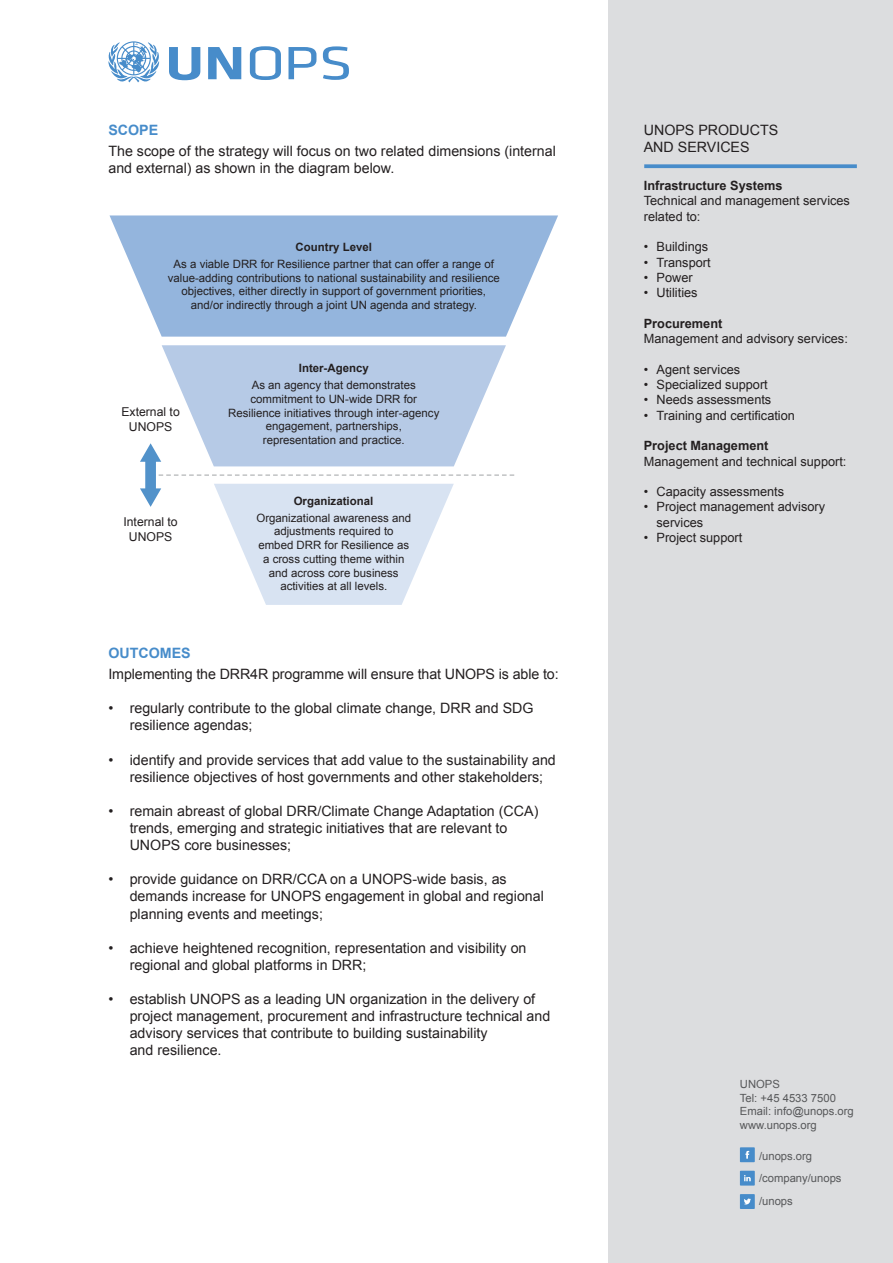
<style>
.page{position:relative;width:893px;height:1263px;background:#fff}
.page>*{position:absolute;margin:0;border:0;box-sizing:border-box;transform-origin:0 0}
.BODY_TEXT{font:14.25px/17.1px "Arial";color:#231f20}
.BOX_HEADLINE{font:14.25px/17.1px "Arial";color:#231f20}
.t1{font:700 14.25px "Arial";color:#478cca}
.BOX_BODY_TEXT{font:12.75px/15.3px "Arial";color:#231f20}
.BOX_BODY_TEXT_BOLD{font:700 12.75px "Arial";color:#231f20}
.t2{font:12.15px/14.7px "Arial";color:#231f20;text-align:center}
.t3{font:11.4px/13.8px "Arial";color:#231f20;text-align:center}
.t4{font:11.25px/13.5px "Arial";color:#57585a}
.s1{font-weight:700}
</style>
<div class="page">
<div style="left:608px;top:0;width:285px;height:1263px;background:#dcdddf"></div>
<svg style="left:108px;top:41px;width:52px;height:42px"></svg>
<svg style="left:169px;top:47px;width:31px;height:33px"></svg>
<svg style="left:208px;top:47px;width:33px;height:32px"></svg>
<svg style="left:288px;top:47px;width:28px;height:32px"></svg>
<svg style="left:250px;top:46px;width:31px;height:34px"></svg>
<svg style="left:323px;top:46px;width:26px;height:34px"></svg>
<div style="left:740px;top:1147px;width:15px;height:15px;background:#478cca"></div>
<svg style="left:745px;top:1151px;width:4px;height:8px"></svg>
<div style="left:740px;top:1171px;width:15px;height:14px;background:#478cca"></div>
<svg style="left:744px;top:1175px;width:7px;height:6px"></svg>
<div style="left:740px;top:1194px;width:15px;height:15px;background:#478cca"></div>
<svg style="left:744px;top:1198px;width:7px;height:6px"></svg>
<svg style="left:110px;top:215px;width:448px;height:122px;background:#a0bde1"></svg>
<svg style="left:214px;top:484px;width:240px;height:121px"></svg>
<svg style="left:158px;top:475px;width:357px;height:1px"></svg>
<div style="left:145px;top:459px;width:11px;height:32px;background:#5292ca"></div>
<svg style="left:140px;top:345px;width:366px;height:121px"></svg>
<svg style="left:140px;top:488px;width:21px;height:19px"></svg>
<svg style="left:644px;top:164px;width:213px;height:4px"></svg>
<p class="t1" style="left:108px;top:120px;width:51px">SCOPE</p>
<p class="BODY_TEXT" style="left:108px;top:142px;width:449px">The scope of the strategy will focus on two related dimensions (internal and external) as shown in the diagram below.</p>
<p class="t3" style="left:174px;top:239px;width:322px;line-height:16.8px"><span class="s1">Country Level<br></span>As a viable DRR for Resilience partner that can offer a range of</p>
<p class="t3" style="left:168px;top:271px;width:334px">value-adding contributions to national sustainability and resilience objectives, either directly in support of government priorities, and/or indirectly through a joint UN agenda and strategy.</p>
<p class="t2" style="left:121px;top:404px;width:60px">External to<br>UNOPS</p>
<p class="t2" style="left:123px;top:514px;width:56px">Internal to<br>UNOPS</p>
<p class="t3" style="left:252px;top:360px;width:166px;line-height:16.8px"><span class="s1">Inter-Agency<br></span>As an agency that demonstrates</p>
<p class="t3" style="left:228px;top:392px;width:213px">commitment to UN-wide DRR for Resilience initiatives through inter-agency engagement, partnerships, representation and practice.</p>
<p class="t3" style="left:256px;top:493px;width:156px;line-height:16.8px"><span class="s1">Organizational<br></span>Organizational awareness and</p>
<p class="t3" style="left:258px;top:525px;width:152px">adjustments required to embed DRR for Resilience as a cross cutting theme within and across core business activities at all levels.</p>
<p class="t1" style="left:108px;top:643px;width:84px">OUTCOMES</p>
<p class="BODY_TEXT" style="left:108px;top:666px;width:452px">Implementing the DRR4R programme will ensure that UNOPS is able to:</p>
<p class="BODY_TEXT" style="left:130px;top:700px;width:405px;text-indent:-21px">• regularly contribute to the global climate change, DRR and SDG resilience agendas;</p>
<p class="BODY_TEXT" style="left:130px;top:751px;width:428px;text-indent:-21px">• identify and provide services that add value to the sustainability and resilience objectives of host governments and other stakeholders;</p>
<p class="BODY_TEXT" style="left:130px;top:802px;width:410px;text-indent:-21px">• remain abreast of global DRR/Climate Change Adaptation (CCA) trends, emerging and strategic initiatives that are relevant to<br>UNOPS core businesses;</p>
<p class="BODY_TEXT" style="left:130px;top:871px;width:416px;text-indent:-21px">• provide guidance on DRR/CCA on a UNOPS-wide basis, as demands increase for UNOPS engagement in global and regional planning events and meetings;</p>
<p class="BODY_TEXT" style="left:130px;top:939px;width:398px;text-indent:-21px">• achieve heightened recognition, representation and visibility on regional and global platforms in DRR;</p>
<p class="BODY_TEXT" style="left:130px;top:991px;width:422px;text-indent:-21px">• establish UNOPS as a leading UN organization in the delivery of project management, procurement and infrastructure technical and advisory services that contribute to building sustainability</p>
<p class="BODY_TEXT" style="left:130px;top:1042px;width:93px">and resilience.</p>
<p class="BOX_HEADLINE" style="left:644px;top:121px;width:136px">UNOPS PRODUCTS<br>AND SERVICES</p>
<p class="BOX_BODY_TEXT_BOLD" style="left:644px;top:177px;width:140px">Infrastructure Systems</p>
<p class="BOX_BODY_TEXT" style="left:644px;top:193px;width:208px">Technical and management services related to:</p>
<p class="BOX_BODY_TEXT" style="left:644px;top:239px;width:66px">• Buildings</p>
<p class="BOX_BODY_TEXT" style="left:644px;top:255px;width:68px">• Transport</p>
<p class="BOX_BODY_TEXT" style="left:644px;top:270px;width:50px">• Power</p>
<p class="BOX_BODY_TEXT" style="left:644px;top:285px;width:55px">• Utilities</p>
<p class="BOX_BODY_TEXT_BOLD" style="left:644px;top:315px;width:80px">Procurement</p>
<p class="BOX_BODY_TEXT" style="left:644px;top:331px;width:206px">Management and advisory services:</p>
<p class="BOX_BODY_TEXT" style="left:644px;top:362px;width:98px">• Agent services</p>
<p class="BOX_BODY_TEXT" style="left:644px;top:377px;width:126px">• Specialized support</p>
<p class="BOX_BODY_TEXT" style="left:644px;top:392px;width:129px">• Needs assessments</p>
<p class="BOX_BODY_TEXT" style="left:644px;top:408px;width:153px">• Training and certification</p>
<p class="BOX_BODY_TEXT_BOLD" style="left:644px;top:437px;width:126px">Project Management</p>
<p class="BOX_BODY_TEXT" style="left:644px;top:454px;width:204px">Management and technical support:</p>
<p class="BOX_BODY_TEXT" style="left:644px;top:484px;width:142px">• Capacity assessments</p>
<p class="BOX_BODY_TEXT" style="left:657px;top:499px;width:170px;text-indent:-13px">• Project management advisory services</p>
<p class="BOX_BODY_TEXT" style="left:644px;top:530px;width:100px">• Project support</p>
<p class="t4" style="left:740px;top:1078px;width:115px">UNOPS<br>Tel: +45 4533 7500<br>Email: info@unops.org www.unops.org</p>
<p class="t4" style="left:759px;top:1144px;width:84px;line-height:22.5px">/unops.org /company/unops /unops</p>
</div>
